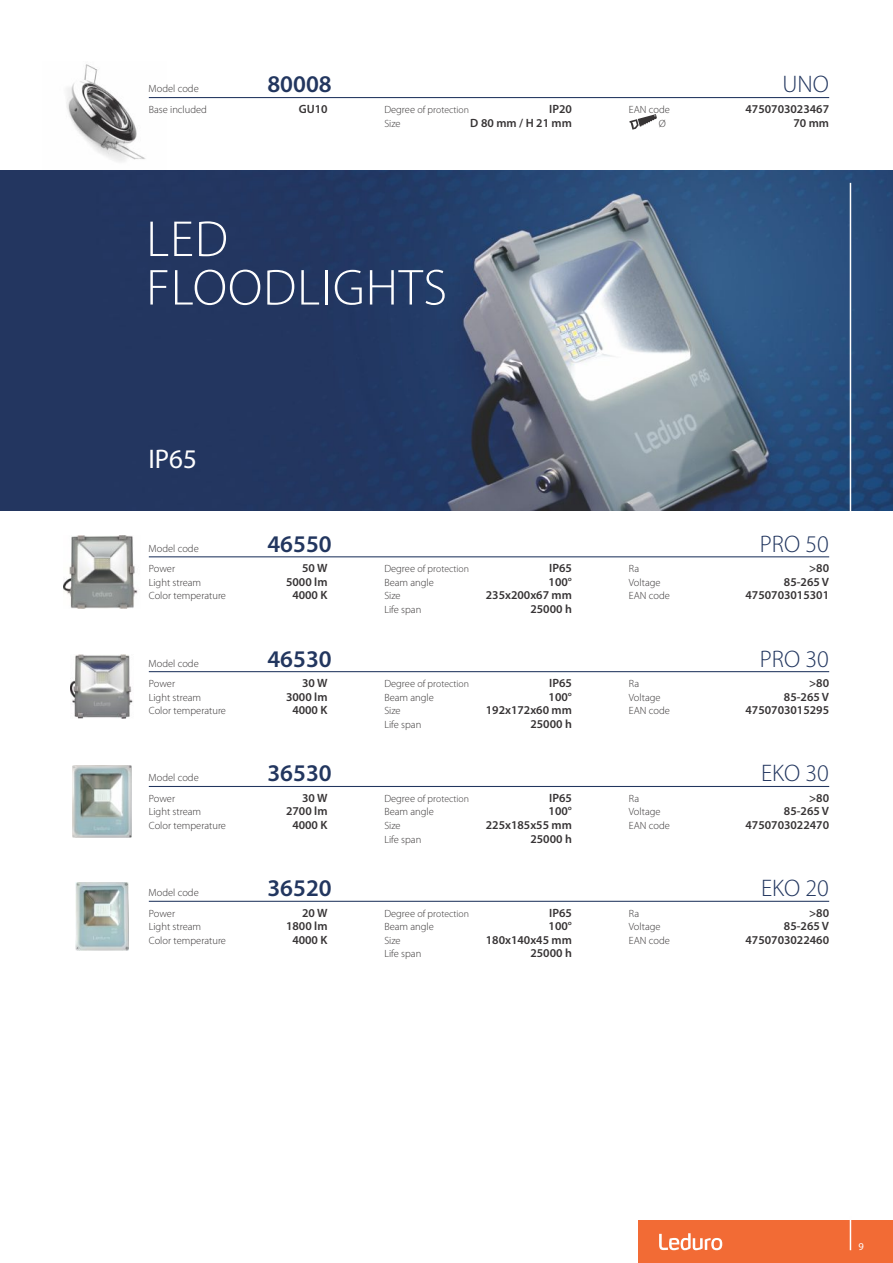
<style>
.page{position:relative;width:893px;height:1263px;background:#fff}
.page>*{position:absolute;margin:0;border:0;box-sizing:border-box;transform-origin:0 0}
.t1{font:300 51px/48.4px "Myriad Pro";letter-spacing:.02em;color:#fefefe}
.t2{font:27px "Myriad Pro";color:#fefefe}
.t3{font:600 24px "Myriad Pro";color:#22365f}
.t4{font:300 24px "Myriad Pro";color:#22365f}
.t5{font:600 12px/13.5px "Myriad Pro";color:#373435;text-align:right}
.t6{font:300 10.5px/13.5px "Myriad Pro";color:#373435}
.t7{font:10.5px "Myriad Pro";color:#fefefe}
.t8{font:300 9.75px "Myriad Pro";color:#373435}
.s1{font-size:10.5px}
.s2{font-size:10.2px}
</style>
<div class="page">
<img style="left:66px;top:64px;width:100px;height:98px">
<hr style="left:149px;top:97px;width:680px;height:1px;background:#22365f">
<svg style="left:629px;top:114px;width:28px;height:16px"></svg>
<img style="left:0;top:170px;width:893px;height:340px">
<hr style="left:850px;top:183px;width:1px;height:331px;background:#fefefe">
<hr style="left:149px;top:556px;width:680px;height:1px;background:#22365f">
<img style="left:64px;top:535px;width:74px;height:73px">
<hr style="left:149px;top:901px;width:680px;height:1px;background:#22365f">
<hr style="left:149px;top:786px;width:680px;height:1px;background:#22365f">
<hr style="left:149px;top:671px;width:680px;height:1px;background:#22365f">
<img style="left:70px;top:654px;width:63px;height:65px">
<img style="left:75px;top:882px;width:54px;height:68px">
<img style="left:72px;top:765px;width:60px;height:73px">
<div style="left:638px;top:1220px;width:255px;height:43px;background:#f26b35"></div>
<svg style="left:659px;top:1233px;width:63px;height:17px"></svg>
<hr style="left:850px;top:1216px;width:1px;height:34px;background:#fefefe">
<p class="t6" style="left:149px;top:83px;width:52px">Model code</p>
<h3 class="t4" style="left:782px;top:74px;width:48px">UNO</h3>
<p class="t5" style="left:470px;top:103px;width:103px">IP20<br>D 80 mm / H 21 mm</p>
<p class="t5" style="left:745px;top:103px;width:85px">4750703023467<br>70 mm</p>
<h3 class="t3" style="left:267px;top:74px;width:66px">80008</h3>
<p class="t5" style="left:299px;top:103px;width:30px">GU10</p>
<p class="t6" style="left:149px;top:104px;width:60px">Base included</p>
<p class="t8" style="left:384px;top:106px;width:86px"><span class="s1">Degree</span> <span class="s2">of pr</span>otection</p>
<p class="t6" style="left:384px;top:117px;width:18px">Size</p>
<p class="t6" style="left:659px;top:104px;width:13px;text-indent:-30px">EAN code<br>Ø</p>
<h1 class="t1" style="left:146px;top:219px;width:302px">LED<br>FLOODLIGHTS</h1>
<h2 class="t2" style="left:148px;top:447px;width:50px">IP65</h2>
<p class="t6" style="left:149px;top:542px;width:52px">Model code</p>
<h3 class="t4" style="left:760px;top:534px;width:71px">PRO 50</h3>
<p class="t5" style="left:486px;top:563px;width:88px">IP65<br>100°<br>235x200x67 mm<br>25000 h</p>
<p class="t5" style="left:745px;top:563px;width:85px">&gt;80<br>85-265 V<br>4750703015301</p>
<h3 class="t3" style="left:267px;top:534px;width:66px">46550</h3>
<p class="t5" style="left:286px;top:563px;width:43px">50 W<br>5000 lm<br>4000 K</p>
<p class="t6" style="left:149px;top:563px;width:79px">Power<br>Light stream<br>Color temperature</p>
<p class="t8" style="left:384px;top:565px;width:86px"><span class="s1">Degree</span> <span class="s2">of pr</span>otection</p>
<p class="t6" style="left:629px;top:563px;width:43px">Ra<br>Voltage<br>EAN code</p>
<p class="t6" style="left:384px;top:576px;width:51px">Beam angle<br>Size<br>Life span</p>
<p class="t6" style="left:149px;top:657px;width:52px">Model code</p>
<h3 class="t4" style="left:760px;top:648px;width:71px">PRO 30</h3>
<p class="t5" style="left:486px;top:677px;width:88px">IP65<br>100°<br>192x172x60 mm<br>25000 h</p>
<p class="t5" style="left:745px;top:677px;width:85px">&gt;80<br>85-265 V<br>4750703015295</p>
<h3 class="t3" style="left:267px;top:648px;width:66px">46530</h3>
<p class="t5" style="left:286px;top:677px;width:43px">30 W<br>3000 lm<br>4000 K</p>
<p class="t6" style="left:149px;top:678px;width:79px">Power<br>Light stream<br>Color temperature</p>
<p class="t8" style="left:384px;top:680px;width:86px"><span class="s1">Degree</span> <span class="s2">of pr</span>otection</p>
<p class="t6" style="left:629px;top:678px;width:43px">Ra<br>Voltage<br>EAN code</p>
<p class="t6" style="left:384px;top:691px;width:51px">Beam angle<br>Size<br>Life span</p>
<p class="t6" style="left:149px;top:772px;width:52px">Model code</p>
<h3 class="t4" style="left:761px;top:763px;width:69px">EKO 30</h3>
<p class="t5" style="left:486px;top:792px;width:88px">IP65<br>100°<br>225x185x55 mm<br>25000 h</p>
<p class="t5" style="left:745px;top:792px;width:85px">&gt;80<br>85-265 V<br>4750703022470</p>
<h3 class="t3" style="left:267px;top:763px;width:66px">36530</h3>
<p class="t5" style="left:286px;top:792px;width:43px">30 W<br>2700 lm<br>4000 K</p>
<p class="t6" style="left:149px;top:793px;width:79px">Power<br>Light stream<br>Color temperature</p>
<p class="t8" style="left:384px;top:795px;width:86px"><span class="s1">Degree</span> <span class="s2">of pr</span>otection</p>
<p class="t6" style="left:629px;top:793px;width:43px">Ra<br>Voltage<br>EAN code</p>
<p class="t6" style="left:384px;top:806px;width:51px">Beam angle<br>Size<br>Life span</p>
<p class="t6" style="left:149px;top:887px;width:52px">Model code</p>
<h3 class="t4" style="left:761px;top:878px;width:69px">EKO 20</h3>
<p class="t5" style="left:486px;top:907px;width:88px">IP65<br>100°<br>180x140x45 mm<br>25000 h</p>
<p class="t5" style="left:745px;top:907px;width:85px">&gt;80<br>85-265 V<br>4750703022460</p>
<h3 class="t3" style="left:267px;top:878px;width:66px">36520</h3>
<p class="t5" style="left:286px;top:907px;width:43px">20 W<br>1800 lm<br>4000 K</p>
<p class="t6" style="left:149px;top:907px;width:79px">Power<br>Light stream<br>Color temperature</p>
<p class="t8" style="left:384px;top:909px;width:86px"><span class="s1">Degree</span> <span class="s2">of pr</span>otection</p>
<p class="t6" style="left:629px;top:907px;width:43px">Ra<br>Voltage<br>EAN code</p>
<p class="t6" style="left:384px;top:921px;width:51px">Beam angle<br>Size<br>Life span</p>
<p class="t7" style="left:858px;top:1242px;width:7px">9</p>
</div>
